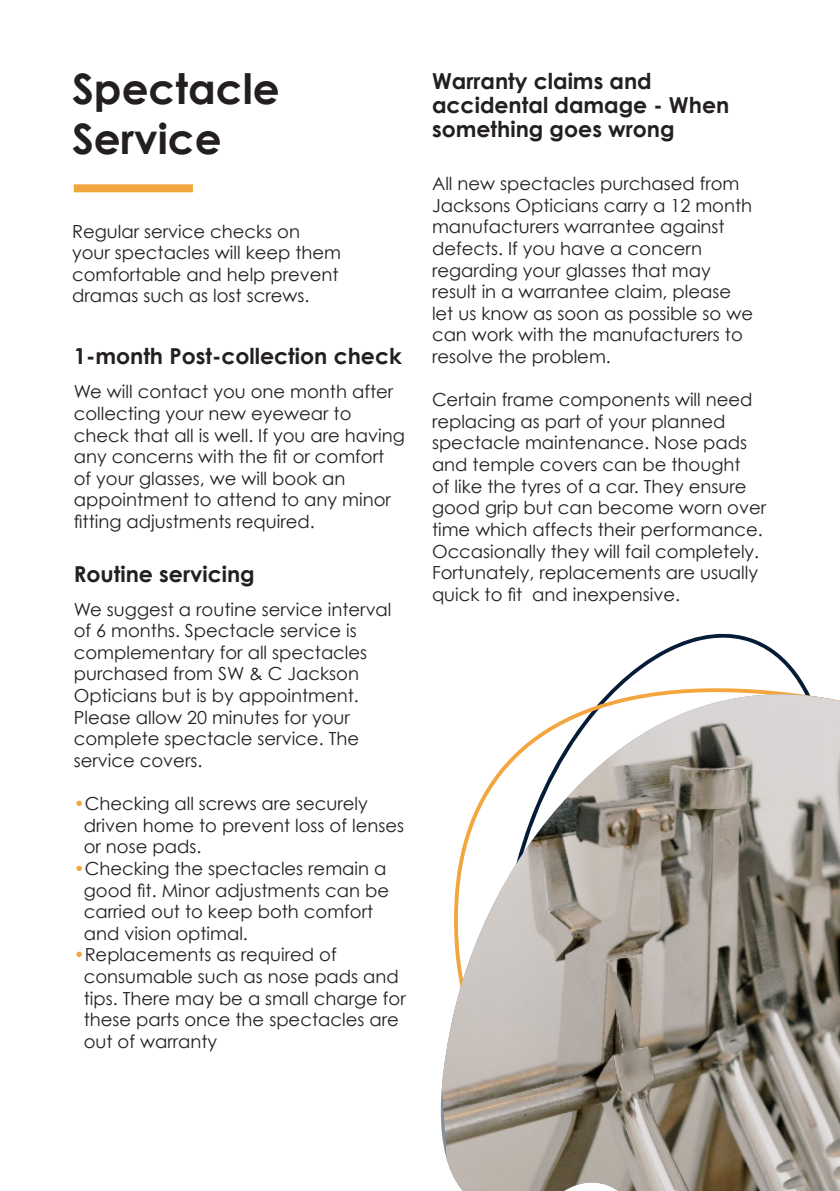
<style>
.page{position:relative;width:840px;height:1191px;background:#fff}
.page>*{position:absolute;margin:0;border:0;box-sizing:border-box;transform-origin:0 0}
.t1{font:700 42px "Century Gothic";color:#231f20}
.t2{font:700 22px/24px "Century Gothic";color:#231f20}
.t3{font:18px/21.6px "Century Gothic";color:#231f20}
.s1{color:#f2a63d}
</style>
<div class="page">
<svg style="left:440px;top:655px;width:370px;height:462px"></svg>
<img style="left:441px;top:694px;width:398px;height:497px">
<div style="left:74px;top:184px;width:119px;height:8px;background:#f2a63d"></div>
<p class="t1" style="left:72px;top:62px;width:209px">Spectacle</p>
<p class="t1" style="left:72px;top:112px;width:151px">Service</p>
<p class="t3" style="left:72px;top:220px;width:270px">Regular service checks on your spectacles will keep them comfortable and help prevent dramas such as lost screws.</p>
<p class="t2" style="left:74px;top:344px;width:329px">1-month Post-collection check</p>
<p class="t3" style="left:74px;top:381px;width:332px">We will contact you one month after collecting your new eyewear to check that all is well. If you are having any concerns with the fit or comfort of your glasses, we will book an appointment to attend to any minor fitting adjustments required.</p>
<p class="t2" style="left:74px;top:561px;width:182px">Routine servicing</p>
<p class="t3" style="left:74px;top:598px;width:319px">We suggest a routine service interval of 6 months. Spectacle service is complementary for all spectacles purchased from SW &amp; C Jackson<br>Opticians but is by appointment.<br>Please allow 20 minutes for your complete spectacle service. The service covers.</p>
<p class="t3" style="left:84px;top:792px;width:321px;text-indent:-10px"><span class="s1">•</span>Checking all screws are securely driven home to prevent loss of lenses or nose pads.</p>
<p class="t3" style="left:84px;top:857px;width:306px;text-indent:-10px"><span class="s1">•</span>Checking the spectacles remain a good fit. Minor adjustments can be carried out to keep both comfort and vision optimal.</p>
<p class="t3" style="left:84px;top:943px;width:323px;text-indent:-10px"><span class="s1">•</span>Replacements as required of consumable such as nose pads and tips. There may be a small charge for these parts once the spectacles are out of warranty</p>
<p class="t2" style="left:432px;top:68px;width:298px">Warranty claims and accidental damage - When something goes wrong</p>
<p class="t3" style="left:432px;top:173px;width:322px">All new spectacles purchased from<br>Jacksons Opticians carry a 12 month manufacturers warrantee against defects. If you have a concern regarding your glasses that may result in a warrantee claim, please let us know as soon as possible so we can work with the manufacturers to resolve the problem.</p>
<p class="t3" style="left:432px;top:389px;width:335px">Certain frame components will need replacing as part of your planned spectacle maintenance. Nose pads and temple covers can be thought<br>of like the tyres of a car. They ensure good grip but can become worn over time which affects their performance.<br>Occasionally they will fail completely.<br>Fortunately, replacements are usually quick to fit and inexpensive.</p>
</div>
